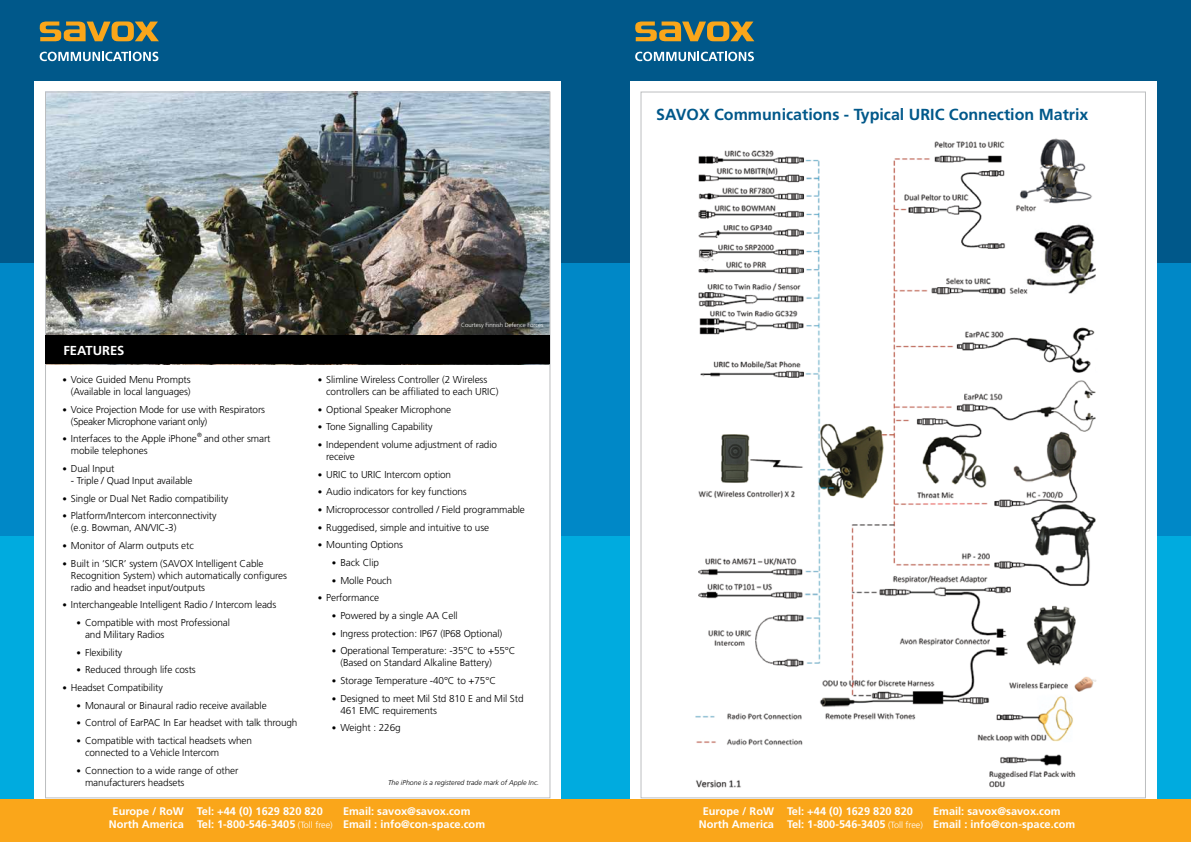
<style>
.page{position:relative;width:1191px;height:842px;background:#fff}
.page>*{position:absolute;margin:0;border:0;box-sizing:border-box;transform-origin:0 0}
.t1{font:700 16px "Frutiger";color:#00588a}
.t2{font:700 13px "Frutiger";color:#fff}
.t3{font:700 11px/13.2px "Frutiger";color:#fff}
.t4{font:300 10px/12px "Frutiger";letter-spacing:-.01em;color:#000}
.t5{font:italic 300 7px "Frutiger";color:#000}
.t6{font:300 6px "Frutiger";color:#fff}
.t7{font:300 6px "Frutiger";color:#000}
.s1{font-weight:400;font-size:9px}
.s2{font-weight:300;font-size:9px}
</style>
<div class="page">
<div style="left:0;top:264px;width:604px;height:544px;background:#00abdf"></div>
<div style="left:0;top:0;width:604px;height:535px;background:#0088c7"></div>
<div style="left:0;top:0;width:604px;height:263px;background:#00588a"></div>
<div style="left:35px;top:81px;width:526px;height:736px;background:#fff"></div>
<div style="left:595px;top:264px;width:596px;height:544px;background:#00abdf"></div>
<div style="left:595px;top:0;width:596px;height:535px;background:#0088c7"></div>
<div style="left:595px;top:0;width:596px;height:263px;background:#00588a"></div>
<div style="left:630px;top:81px;width:526px;height:736px;background:#fff"></div>
<img style="left:47px;top:94px;width:501px;height:242px">
<div style="left:45px;top:336px;width:505px;height:28px;background:#000"></div>
<img style="left:695px;top:138px;width:401px;height:650px">
<svg style="left:40px;top:52px;width:118px;height:9px"></svg>
<svg style="left:39px;top:21px;width:120px;height:21px"></svg>
<svg style="left:635px;top:52px;width:119px;height:9px"></svg>
<svg style="left:635px;top:21px;width:119px;height:21px"></svg>
<div style="left:0;top:799px;width:1191px;height:43px;background:#faa61a"></div>
<h2 class="t2" style="left:63px;top:343px;width:63px">FEATURES</h2>
<p class="t4" style="left:62px;top:373px;width:130px;text-align:right"><span class="s1">•</span> Voice Guided Menu Prompts (Available in local languages)</p>
<p class="t4" style="left:71px;top:403px;width:196px;text-indent:-9px"><span class="s1">•</span> Voice Projection Mode for use with Respirators (Speaker Microphone variant only)</p>
<p class="t4" style="left:62px;top:433px;width:136px"><span class="s1">•</span> Interfaces to the Apple iPhone</p>
<p class="t7" style="left:197px;top:432px;width:6px">®</p>
<p class="t4" style="left:204px;top:433px;width:68px">and other smart</p>
<p class="t4" style="left:71px;top:445px;width:78px">mobile telephones</p>
<p class="t4" style="left:62px;top:462px;width:54px"><span class="s1">•</span> Dual Input</p>
<p class="t4" style="left:71px;top:474px;width:123px">- Triple / Quad Input available</p>
<p class="t4" style="left:62px;top:492px;width:167px"><span class="s1">•</span> Single or Dual Net Radio compatibility</p>
<p class="t4" style="left:71px;top:510px;width:147px;text-indent:-9px"><span class="s1">•</span> Platform/Intercom interconnectivity (e.g. Bowman, AN/VIC-3)</p>
<p class="t4" style="left:62px;top:539px;width:133px"><span class="s1">•</span> Monitor of Alarm outputs etc</p>
<p class="t4" style="left:71px;top:557px;width:218px;text-indent:-9px"><span class="s1">•</span> Built in ‘SICR’ system (SAVOX Intelligent Cable<br>Recognition System) which automatically configures radio and headset input/outputs</p>
<p class="t4" style="left:62px;top:599px;width:215px"><span class="s1">•</span> Interchangeable Intelligent Radio / Intercom leads</p>
<p class="t4" style="left:85px;top:616px;width:146px;text-indent:-9px"><span class="s1">•</span> Compatible with most Professional and Military Radios</p>
<p class="t4" style="left:77px;top:646px;width:47px"><span class="s1">•</span> Flexibility</p>
<p class="t4" style="left:77px;top:664px;width:121px"><span class="s1">•</span> Reduced through life costs</p>
<p class="t4" style="left:62px;top:681px;width:102px"><span class="s1">•</span> Headset Compatibility</p>
<p class="t4" style="left:77px;top:699px;width:192px"><span class="s1">•</span> Monaural or Binaural radio receive available</p>
<p class="t4" style="left:77px;top:717px;width:222px"><span class="s1">•</span> Control of EarPAC In Ear headset with talk through</p>
<p class="t4" style="left:85px;top:735px;width:168px;text-indent:-9px"><span class="s1">•</span> Compatible with tactical headsets when connected to a Vehicle Intercom</p>
<p class="t4" style="left:85px;top:764px;width:155px;text-indent:-9px"><span class="s1">•</span> Connection to a wide range of other manufacturers headsets</p>
<p class="t6" style="left:461px;top:321px;width:84px">Courtesy Finnish Defence Forces</p>
<p class="t4" style="left:326px;top:373px;width:174px;text-indent:-9px"><span class="s1">•</span> Slimline Wireless Controller (2 Wireless controllers can be affiliated to each URIC)</p>
<p class="t4" style="left:318px;top:403px;width:135px"><span class="s1">•</span> Optional Speaker Microphone</p>
<p class="t4" style="left:318px;top:421px;width:116px"><span class="s1">•</span> Tone Signalling Capability</p>
<p class="t4" style="left:326px;top:438px;width:172px;text-indent:-9px"><span class="s1">•</span> Independent volume adjustment of radio receive</p>
<p class="t4" style="left:318px;top:468px;width:135px"><span class="s1">•</span> URIC to URIC Intercom option</p>
<p class="t4" style="left:318px;top:486px;width:151px"><span class="s1">•</span> Audio indicators for key functions</p>
<p class="t4" style="left:318px;top:503px;width:209px"><span class="s1">•</span> Microprocessor controlled / Field programmable</p>
<p class="t4" style="left:318px;top:521px;width:173px"><span class="s1">•</span> Ruggedised, simple and intuitive to use</p>
<p class="t4" style="left:318px;top:539px;width:87px"><span class="s1">•</span> Mounting Options</p>
<p class="t4" style="left:332px;top:556px;width:49px"><span class="s1">•</span> Back Clip</p>
<p class="t4" style="left:332px;top:574px;width:62px"><span class="s1">•</span> Molle Pouch</p>
<p class="t4" style="left:318px;top:592px;width:63px"><span class="s1">•</span> Performance</p>
<p class="t4" style="left:332px;top:609px;width:127px"><span class="s1">•</span> Powered by a single AA Cell</p>
<p class="t4" style="left:332px;top:627px;width:172px"><span class="s1">•</span> Ingress protection: IP67 (IP68 Optional)</p>
<p class="t4" style="left:340px;top:645px;width:177px;text-indent:-9px"><span class="s1">•</span> Operational Temperature: -35°C to +55°C (Based on Standard Alkaline Battery)</p>
<p class="t4" style="left:332px;top:675px;width:166px"><span class="s1">•</span> Storage Temperature -40°C to +75°C</p>
<p class="t4" style="left:340px;top:692px;width:185px;text-indent:-9px"><span class="s1">•</span> Designed to meet Mil Std 810 E and Mil Std<br>461 EMC requirements</p>
<p class="t4" style="left:332px;top:722px;width:70px"><span class="s1">•</span> Weight : 226g</p>
<p class="t5" style="left:388px;top:779px;width:152px">The iPhone is a registered trade mark of Apple Inc.</p>
<p class="t3" style="left:113px;top:804px;width:67px">Europe / RoW</p>
<p class="t3" style="left:197px;top:804px;width:127px">Tel: +44 (0) 1629 820 820</p>
<p class="t3" style="left:109px;top:804px;width:378px;text-indent:234px">Email: savox@savox.com<br>North America Tel: 1-800-546-3405 <span class="s2">(Toll free)</span> Email : info@con-space.com</p>
<h1 class="t1" style="left:656px;top:105px;width:434px">SAVOX Communications - Typical URIC Connection Matrix</h1>
<p class="t3" style="left:702px;top:804px;width:67px">Europe / RoW</p>
<p class="t3" style="left:787px;top:804px;width:127px">Tel: +44 (0) 1629 820 820</p>
<p class="t3" style="left:699px;top:804px;width:378px;text-indent:234px">Email: savox@savox.com<br>North America Tel: 1-800-546-3405 <span class="s2">(Toll free)</span> Email : info@con-space.com</p>
</div>
